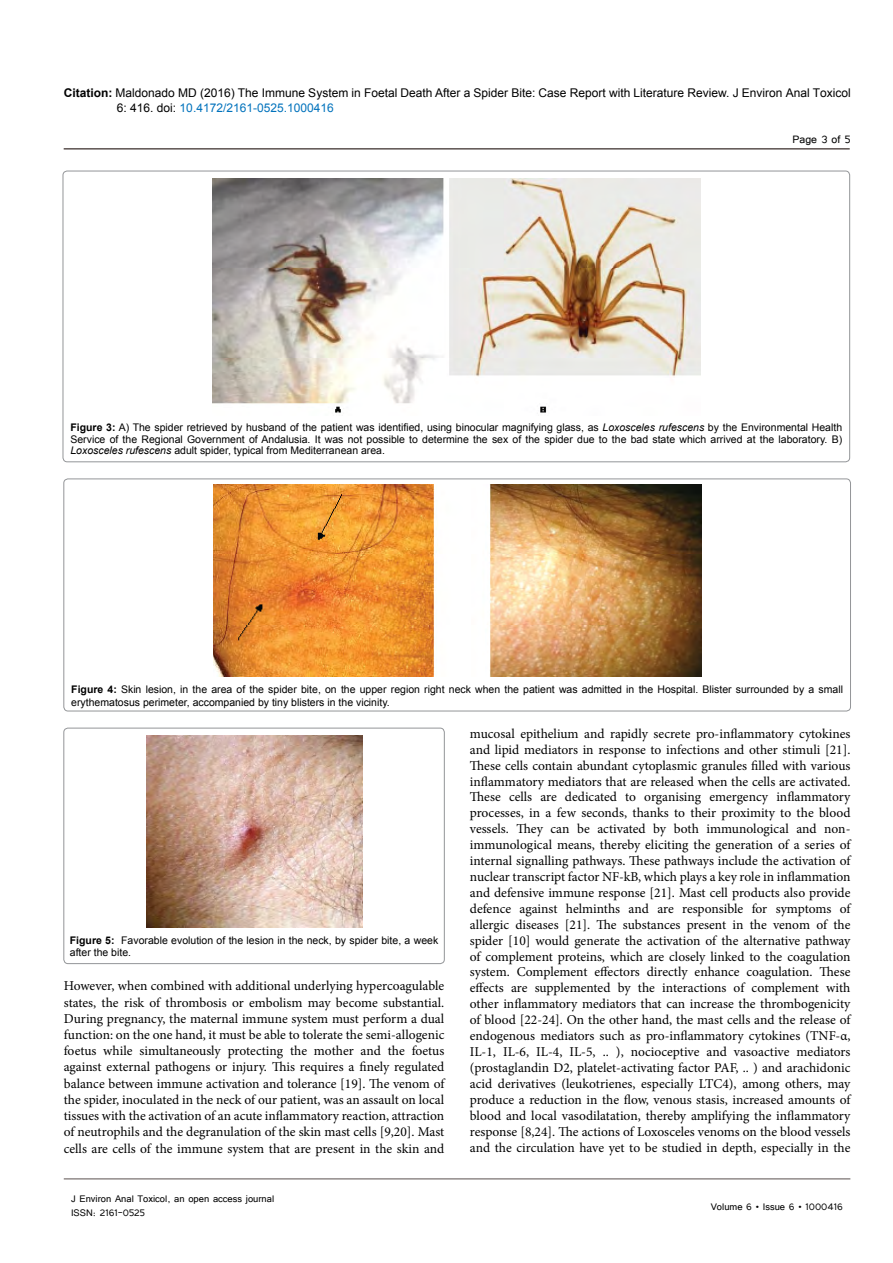
<style>
.page{position:relative;width:893px;height:1263px;background:#fff}
.page>*{position:absolute;margin:0;border:0;box-sizing:border-box;transform-origin:0 0}
.t1{font:13.5px/15.9px "Minion Pro";color:#000;text-align:justify}
.t2{font:13.5px "Tunga";color:#000}
.t3{font:12px/15px "Arial";color:#000}
.t4{font:12px/14.4px "Tunga";color:#000}
.t5{font:10.5px/11.6px "Arial";color:#000}
.s1{font-weight:700}
.s2{color:#0072bc}
.s3{font-style:italic}
</style>
<div class="page">
<hr style="left:64px;top:148px;width:786px;height:2px;background:#5b514f">
<hr style="left:64px;top:1179px;width:786px;height:1px;background:#5b514f">
<img style="left:212px;top:178px;width:488px;height:235px">
<div style="left:64px;top:479px;width:786px;height:232px;border:1px solid #939598;border-radius:4px"></div>
<img style="left:213px;top:484px;width:488px;height:193px">
<div style="left:64px;top:728px;width:380px;height:236px;border:1px solid #939598;border-radius:4px"></div>
<img style="left:146px;top:735px;width:216px;height:193px">
<p class="t3" style="left:117px;top:85px;width:735px;text-indent:-53px"><span class="s1">Citation:</span> Maldonado MD (2016) The Immune System in Foetal Death After a Spider Bite: Case Report with Literature Review. J Environ Anal Toxicol<br>6: 416. doi: <span class="s2">10.4172/2161-0525.1000416</span></p>
<p class="t2" style="left:792px;top:131px;width:59px">Page 3 of 5</p>
<p class="t5" style="left:70px;top:422px;width:773px;text-align:justify"><span class="s1">Figure 3:</span> A) The spider retrieved by husband of the patient was identified, using binocular magnifying glass, as <span class="s3">Loxosceles rufescens</span> by the Environmental Health Service of the Regional Government of Andalusia. It was not possible to determine the sex of the spider due to the bad state which arrived at the laboratory. B)<br><span class="s3">Loxosceles rufescens</span> adult spider, typical from Mediterranean area.</p>
<p class="t5" style="left:71px;top:683px;width:773px;line-height:12.6px"><span class="s1">Figure 4:</span> Skin lesion, in the area of the spider bite, on the upper region right neck when the patient was admitted in the Hospital. Blister surrounded by a small erythematosus perimeter, accompanied by tiny blisters in the vicinity.</p>
<p class="t5" style="left:70px;top:934px;width:370px;line-height:12.6px"><span class="s1">Figure 5:</span> Favorable evolution of the lesion in the neck, by spider bite, a week after the bite.</p>
<p class="t1" style="left:64px;top:978px;width:382px">However, when combined with additional underlying hypercoagulable states, the risk of thrombosis or embolism may become substantial.<br>During pregnancy, the maternal immune system must perform a dual function: on the one hand, it must be able to tolerate the semi-allogenic foetus while simultaneously protecting the mother and the foetus against external pathogens or injury. This requires a finely regulated balance between immune activation and tolerance [19]. The venom of the spider, inoculated in the neck of our patient, was an assault on local tissues with the activation of an acute inflammatory reaction, attraction of neutrophils and the degranulation of the skin mast cells [9,20]. Mast cells are cells of the immune system that are present in the skin and</p>
<p class="t4" style="left:71px;top:1190px;width:205px">J Environ Anal Toxicol, an open access journal<br>ISSN: 2161-0525</p>
<p class="t1" style="left:470px;top:726px;width:382px">mucosal epithelium and rapidly secrete pro-inflammatory cytokines and lipid mediators in response to infections and other stimuli [21].<br>These cells contain abundant cytoplasmic granules filled with various inflammatory mediators that are released when the cells are activated.<br>These cells are dedicated to organising emergency inflammatory processes, in a few seconds, thanks to their proximity to the blood vessels. They can be activated by both immunological and non&shy;immunological means, thereby eliciting the generation of a series of internal signalling pathways. These pathways include the activation of nuclear transcript factor NF-kB, which plays a key role in inflammation and defensive immune response [21]. Mast cell products also provide defence against helminths and are responsible for symptoms of allergic diseases [21]. The substances present in the venom of the spider [10] would generate the activation of the alternative pathway of complement proteins, which are closely linked to the coagulation system. Complement effectors directly enhance coagulation. These effects are supplemented by the interactions of complement with other inflammatory mediators that can increase the thrombogenicity of blood [22-24]. On the other hand, the mast cells and the release of endogenous mediators such as pro-inflammatory cytokines (TNF-α, IL-1, IL-6, IL-4, IL-5, .. ), nocioceptive and vasoactive mediators (prostaglandin D2, platelet-activating factor PAF, .. ) and arachidonic acid derivatives (leukotrienes, especially LTC4), among others, may produce a reduction in the flow, venous stasis, increased amounts of blood and local vasodilatation, thereby amplifying the inflammatory response [8,24]. The actions of Loxosceles venoms on the blood vessels and the circulation have yet to be studied in depth, especially in the</p>
<p class="t4" style="left:711px;top:1199px;width:134px">Volume 6 • Issue 6 • 1000416</p>
</div>
